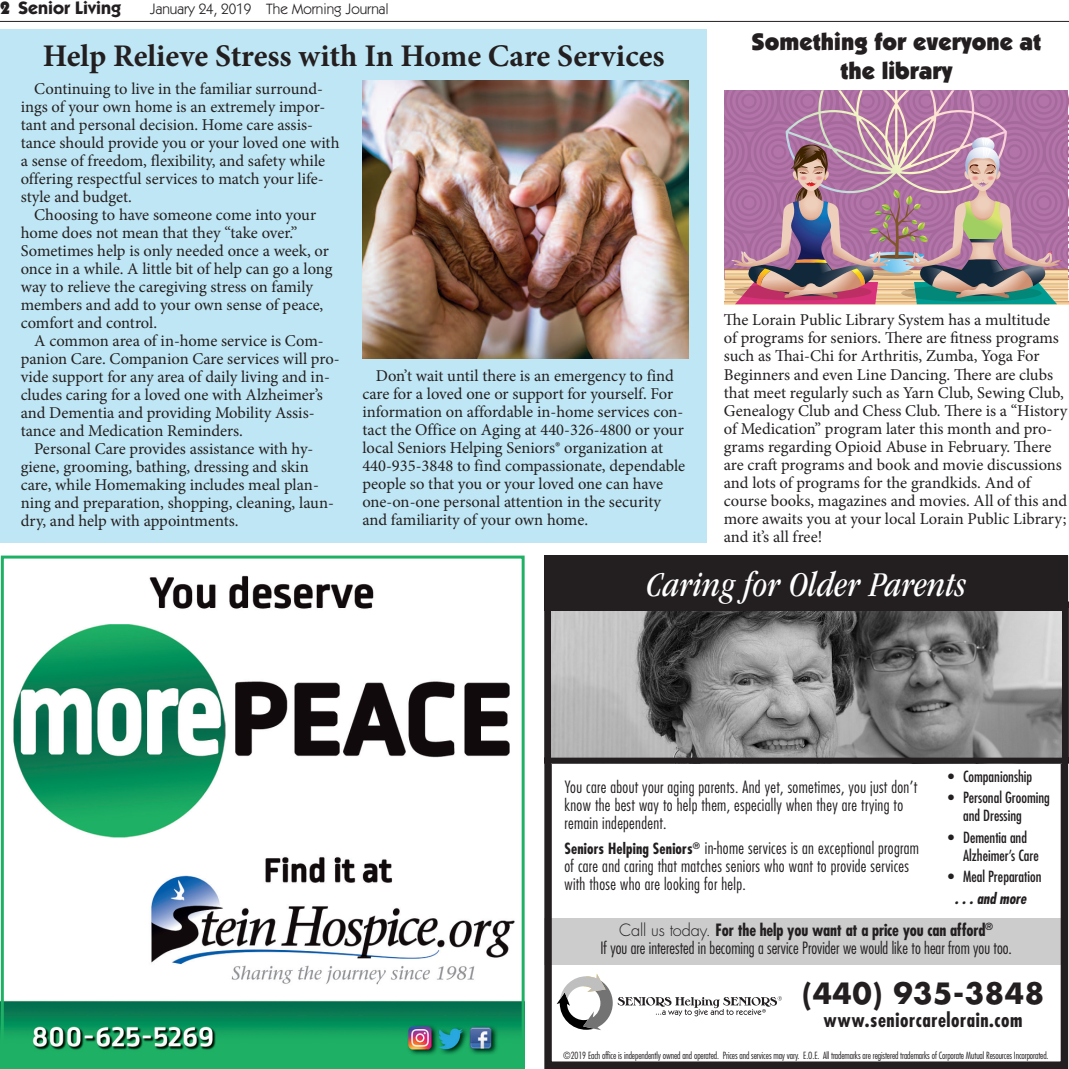
<style>
.page{position:relative;width:1069px;height:1069px;background:#fff}
.page>*{position:absolute;margin:0;border:0;box-sizing:border-box;transform-origin:0 0}
.t1{font:italic condensed 36px "ITC Garamond Std";letter-spacing:.01em;color:#fff}
.t2{font:700 31.5px "Minion Pro";letter-spacing:-.005em;color:#231f20}
.t3{font:700 28.5px "Futura Std";letter-spacing:.02em;color:#231f20}
.t4{font:900 24px/28.8px "Itc Kabel";color:#231f20;text-align:center}
.t5{font:700 condensed 19.5px "Futura Std";letter-spacing:.03em;color:#231f20}
.t6{font:700 18px "Itc Kabel";color:#231f20}
.t7{font:16.5px/18px "Minion Pro";letter-spacing:-.005em;color:#231f20}
.t8{font:300 condensed 16.5px/18px "Futura Std";letter-spacing:.02em;color:#231f20}
.t9{font:300 condensed 16.5px/18.1px "Futura Std";color:#231f20;text-align:center}
.t10{font:condensed 15px/18px "Futura Std";color:#231f20}
.t11{font:15px "Itc Kabel";color:#231f20}
.t12{font:italic 700 condensed 15px "Futura Std";color:#231f20}
.t13{font:300 condensed 9.6px "Futura Std";letter-spacing:-.01em;color:#231f20}
.s1{font-weight:900}
.s2{font-stretch:normal}
.s3{font-weight:700}
.s4{font-weight:700;font-size:15px}
</style>
<div class="page">
<hr style="left:0;top:21px;width:1068px;height:1px;background:#231f20">
<div style="left:0;top:30px;width:706px;height:513px;background:#bfe6f4"></div>
<img style="left:5px;top:575px;width:515px;height:489px">
<div style="left:1px;top:555px;width:523px;height:513px;border:3px solid #1eb064"></div>
<div style="left:544px;top:917px;width:523px;height:46px;background:#ccc"></div>
<div style="left:544px;top:555px;width:523px;height:513px;border:7px solid #231f20"></div>
<svg style="left:544px;top:611px;width:523px;height:155px;background:#848484"></svg>
<div style="left:544px;top:555px;width:523px;height:56px;background:#231f20"></div>
<svg style="left:556px;top:974px;width:225px;height:55px"></svg>
<svg style="left:724px;top:90px;width:343px;height:214px;background:#ab809a"></svg>
<img style="left:362px;top:80px;width:326px;height:278px">
<p class="t6" style="left:0;top:-3px;width:123px"><span class="s1">2</span> Senior Living</p>
<p class="t11" style="left:150px;top:0;width:240px">January 24, 2019 The Morning Journal</p>
<h2 class="t2" style="left:43px;top:33px;width:623px">Help Relieve Stress with In Home Care Services</h2>
<p class="t7" style="left:21px;top:80px;width:320px;text-indent:13px">Continuing to live in the familiar surround&shy;ings of your own home is an extremely impor&shy;tant and personal decision. Home care assis&shy;tance should provide you or your loved one with a sense of freedom, flexibility, and safety while offering respectful services to match your life&shy;style and budget.</p>
<p class="t7" style="left:21px;top:206px;width:313px;text-indent:13px">Choosing to have someone come into your home does not mean that they “take over.” Sometimes help is only needed once a week, or once in a while. A little bit of help can go a long way to relieve the caregiving stress on family members and add to your own sense of peace, comfort and control.</p>
<p class="t7" style="left:34px;top:332px;width:291px">A common area of in-home service is Com-</p>
<p class="t7" style="left:21px;top:350px;width:320px">panion Care. Companion Care services will pro-</p>
<p class="t7" style="left:21px;top:368px;width:311px">vide support for any area of daily living and in-</p>
<p class="t7" style="left:21px;top:386px;width:303px">cludes caring for a loved one with Alzheimer’s</p>
<p class="t7" style="left:21px;top:404px;width:295px">and Dementia and providing Mobility Assis-</p>
<p class="t7" style="left:21px;top:422px;width:224px">tance and Medication Reminders.</p>
<p class="t7" style="left:34px;top:440px;width:281px">Personal Care provides assistance with hy-</p>
<p class="t7" style="left:21px;top:458px;width:289px">giene, grooming, bathing, dressing and skin</p>
<p class="t7" style="left:21px;top:476px;width:299px">care, while Homemaking includes meal plan-</p>
<p class="t7" style="left:21px;top:494px;width:315px">ning and preparation, shopping, cleaning, laun-</p>
<p class="t7" style="left:21px;top:512px;width:219px">dry, and help with appointments.</p>
<p class="t7" style="left:362px;top:366px;width:324px;text-indent:13px">Don’t wait until there is an emergency to find care for a loved one or support for yourself. For information on affordable in-home services con&shy;tact the Office on Aging at 440-326-4800 or your local Seniors Helping Seniors® organization at 440-935-3848 to find compassionate, dependable people so that you or your loved one can have one-on-one personal attention in the security and familiarity of your own home.</p>
<h3 class="t4" style="left:751px;top:27px;width:291px">Something for everyone at the library</h3>
<p class="t7" style="left:723px;top:311px;width:345px">The Lorain Public Library System has a multitude<br>of programs for seniors. There are fitness programs such as Thai-Chi for Arthritis, Zumba, Yoga For Beginners and even Line Dancing. There are clubs that meet regularly such as Yarn Club, Sewing Club, Genealogy Club and Chess Club. There is a “History of Medication” program later this month and pro&shy;grams regarding Opioid Abuse in February. There are craft programs and book and movie discussions and lots of programs for the grandkids. And of course books, magazines and movies. All of this and more awaits you at your local Lorain Public Library; and it’s all free!</p>
<h1 class="t1" style="left:646px;top:565px;width:321px">Caring for Older Parents</h1>
<p class="t10" style="left:947px;top:766px;width:85px">• Companionship</p>
<p class="t10" style="left:962px;top:788px;width:88px;text-indent:-15px">• Personal Grooming and Dressing</p>
<p class="t10" style="left:962px;top:827px;width:77px;text-indent:-15px">• Dementia and<br>Alzheimer’s Care</p>
<p class="t10" style="left:947px;top:867px;width:95px">• Meal Preparation</p>
<p class="t12" style="left:954px;top:888px;width:73px">. . . and more</p>
<p class="t9" style="left:600px;top:920px;width:413px"><span class="s2">Call us today.</span> <span class="s3">For the help you want at a price you can afford</span><sup>®<br></sup>If you are interested in becoming a service Provider we would like to hear from you too.</p>
<h3 class="t3" style="left:802px;top:974px;width:243px">(440) 935-3848</h3>
<p class="t5" style="left:823px;top:1007px;width:200px">www.seniorcarelorain.com</p>
<p class="t8" style="left:564px;top:777px;width:354px">You care about your aging parents. And yet, sometimes, you just don’t know the best way to help them, especially when they are trying to remain independent.</p>
<p class="t8" style="left:564px;top:839px;width:356px"><span class="s4">Seniors Helping Seniors</span><sup>®</sup> in-home services is an exceptional program of care and caring that matches seniors who want to provide services with those who are looking for help.</p>
<p class="t13" style="left:563px;top:1049px;width:487px">©2019 Each office is independently owned and operated. Prices and services may vary. E.O.E. All trademarks are registered trademarks of Corporate Mutual Resources Incorporated.</p>
</div>
